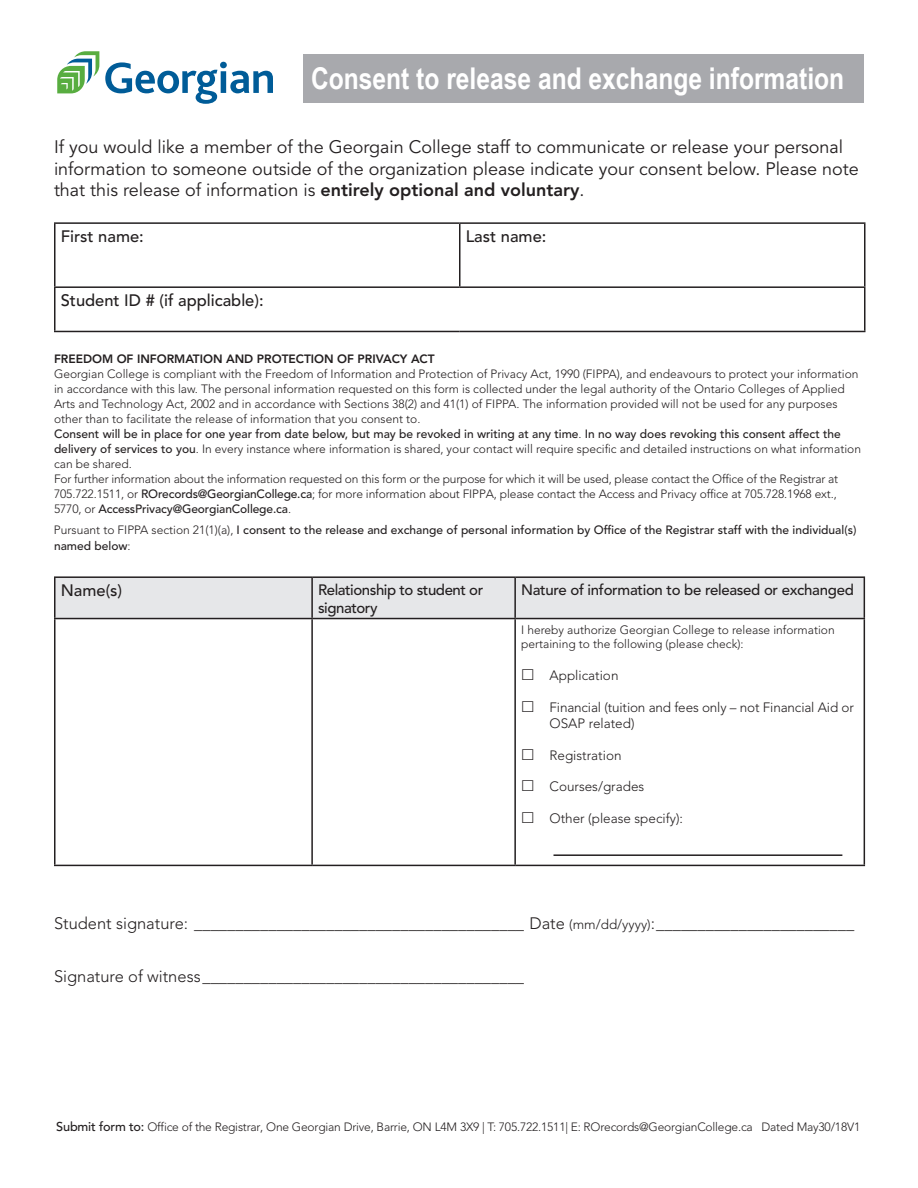
<style>
.page{position:relative;width:918px;height:1188px;background:#fff}
.page>*{position:absolute;margin:0;border:0;box-sizing:border-box;transform-origin:0 0}
.t1{font:700 30px "Arial Narrow";color:#fff}
.t2{font:18px/21.6px "Avenir LT Std";color:#231f20}
.t3{font:300 16.5px "Avenir LT Std";color:#231f20}
.t4{font:500 16.5px "Avenir LT Std";color:#231f20}
.t5{font:500 15px/18px "Avenir LT Std";letter-spacing:-.02em;color:#231f20}
.t6{font:300 13.5px/16.2px "Avenir LT Std";color:#231f20}
.t7{font:300 12px/15px "Avenir LT Std";color:#231f20}
.t8{font:500 12px/16.5px "Avenir LT Std";color:#231f20}
.s1{font-style:inherit}
.s2{font-weight:800}
.s3{font-weight:500}
.s4{font-weight:300}
.s5{font-size:13.5px}
.s6{font-weight:500;font-size:12.75px}
</style>
<div class="page">
<div style="left:303px;top:54px;width:560px;height:48px;background:#a8a9ad"></div>
<hr style="left:54px;top:222px;width:406px;height:2px;background:#231f20">
<hr style="left:54px;top:224px;width:2px;height:62px;background:#231f20">
<hr style="left:460px;top:222px;width:406px;height:2px;background:#231f20">
<hr style="left:459px;top:224px;width:1px;height:62px;background:#231f20">
<hr style="left:864px;top:224px;width:2px;height:62px;background:#231f20">
<hr style="left:54px;top:286px;width:406px;height:2px;background:#231f20">
<hr style="left:54px;top:288px;width:2px;height:43px;background:#231f20">
<hr style="left:460px;top:286px;width:406px;height:2px;background:#231f20">
<hr style="left:864px;top:288px;width:2px;height:43px;background:#231f20">
<hr style="left:54px;top:331px;width:406px;height:1px;background:#231f20">
<hr style="left:460px;top:331px;width:406px;height:1px;background:#231f20">
<div style="left:56px;top:578px;width:808px;height:40px;background:#e6e7e9"></div>
<hr style="left:54px;top:576px;width:258px;height:2px;background:#231f20">
<hr style="left:54px;top:578px;width:2px;height:40px;background:#231f20">
<hr style="left:312px;top:576px;width:203px;height:2px;background:#231f20">
<hr style="left:311px;top:578px;width:2px;height:40px;background:#231f20">
<hr style="left:515px;top:576px;width:350px;height:2px;background:#231f20">
<hr style="left:514px;top:578px;width:2px;height:40px;background:#231f20">
<hr style="left:864px;top:578px;width:1px;height:40px;background:#231f20">
<hr style="left:54px;top:618px;width:258px;height:1px;background:#231f20">
<hr style="left:54px;top:619px;width:2px;height:246px;background:#231f20">
<hr style="left:312px;top:618px;width:203px;height:1px;background:#231f20">
<hr style="left:311px;top:619px;width:2px;height:246px;background:#231f20">
<hr style="left:515px;top:618px;width:350px;height:1px;background:#231f20">
<hr style="left:514px;top:619px;width:2px;height:246px;background:#231f20">
<hr style="left:864px;top:619px;width:1px;height:246px;background:#231f20">
<hr style="left:54px;top:865px;width:258px;height:1px;background:#231f20">
<hr style="left:312px;top:865px;width:203px;height:1px;background:#231f20">
<hr style="left:515px;top:865px;width:350px;height:1px;background:#231f20">
<svg style="left:105px;top:62px;width:168px;height:42px"></svg>
<svg style="left:57px;top:51px;width:42px;height:42px"></svg>
<hr style="left:554px;top:854px;width:288px;height:2px;background:#231f20">
<p class="t1" style="left:311px;top:56px;width:535px">Consent to <span class="s1">r</span>elease and <span class="s1">e</span>xchange <span class="s1">i</span>nformation</p>
<p class="t2" style="left:54px;top:136px;width:806px">If you would like a member of the Georgain College staff to communicate or release your personal information to someone outside of the organization please indicate your consent below. Please note that this release of information is <span class="s2">entirely optional and voluntary</span>.</p>
<p class="t4" style="left:61px;top:226px;width:85px">First name:</p>
<p class="t4" style="left:466px;top:226px;width:82px">Last name:</p>
<p class="t4" style="left:61px;top:290px;width:204px">Student ID # (if applicable):</p>
<p class="t7" style="left:54px;top:351px;width:809px"><span class="s2">FREEDOM OF INFORMATION AND PROTECTION OF PRIVACY ACT<br></span>Georgian College is compliant with the Freedom of Information and Protection of Privacy Act, 1990 (FIPPA), and endeavours to protect your information in accordance with this law. The personal information requested on this form is collected under the legal authority of the Ontario Colleges of Applied Arts and Technology Act, 2002 and in accordance with Sections 38(2) and 41(1) of FIPPA. The information provided will not be used for any purposes other than to facilitate the release of information that you consent to.<br><span class="s3">Consent will be in place for one year from date below, but may be revoked in writing at any time</span>. <span class="s3">In no way does revoking this consent affect the delivery of services to you</span>. In every instance where information is shared, your contact will require specific and detailed instructions on what information can be shared.<br>For further information about the information requested on this form or the purpose for which it will be used, please contact the Office of the Registrar at 705.722.1511, or <span class="s3">ROrecords@GeorgianCollege.ca</span>; for more information about FIPPA, please contact the Access and Privacy office at 705.728.1968 ext., 5770, or <span class="s3">AccessPrivacy@GeorgianCollege.ca</span>.</p>
<p class="t8" style="left:54px;top:522px;width:804px"><span class="s4">Pursuant to FIPPA section 21(1)(a),</span> I consent to the release and exchange of personal information by Office of the Registrar staff with the individual(s) named below<span class="s4">:</span></p>
<p class="t4" style="left:61px;top:580px;width:63px">Name(s)</p>
<p class="t5" style="left:318px;top:581px;width:167px">Relationship to student or signatory</p>
<p class="t5" style="left:521px;top:581px;width:334px">Nature of information to be released or exchanged</p>
<p class="t7" style="left:521px;top:622px;width:315px;line-height:14.4px">I hereby authorize Georgian College to release information pertaining to the following (please check):</p>
<p class="t6" style="left:550px;top:668px;width:70px">Application</p>
<p class="t6" style="left:550px;top:699px;width:306px">Financial (tuition and fees only – not Financial Aid or<br>OSAP related)</p>
<p class="t6" style="left:550px;top:747px;width:74px">Registration</p>
<p class="t6" style="left:550px;top:778px;width:96px">Courses/grades</p>
<p class="t6" style="left:550px;top:810px;width:135px">Other (please specify):</p>
<p class="t3" style="left:54px;top:913px;width:802px">Student signature: ________________________________________ Date <span class="s5">(mm/dd/yyyy)</span>:________________________</p>
<p class="t3" style="left:54px;top:967px;width:472px">Signature of witness_______________________________________</p>
<p class="t7" style="left:56px;top:1119px;width:806px"><span class="s6">Submit form to:</span> Office of the Registrar, One Georgian Drive, Barrie, ON L4M 3X9 | T: 705.722.1511| E: ROrecords@GeorgianCollege.ca Dated May30/18V1</p>
</div>
